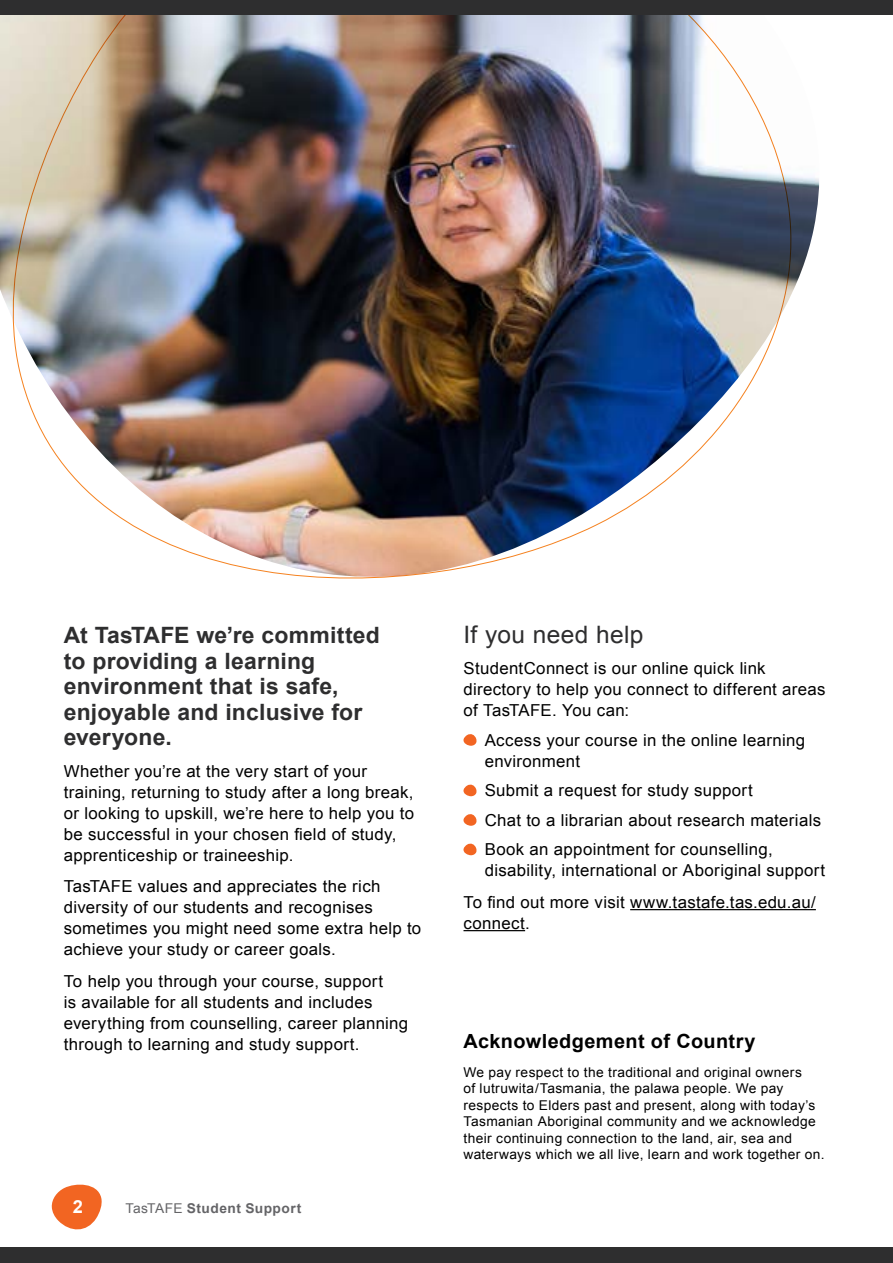
<style>
.page{position:relative;width:893px;height:1263px;background:#fff}
.page>*{position:absolute;margin:0;border:0;box-sizing:border-box;transform-origin:0 0}
.Heading_level_two_DARK_GREY{font:24px "Arial";letter-spacing:.015em;color:#2e2e2f}
.OPENING_PARAGRAPH{font:700 22.5px/25.5px "Arial";letter-spacing:.01em;color:#2e2e2f}
.BODY_COPY{font:700 19.5px "Arial";letter-spacing:.02em;color:#000}
.t1{font:700 18px "Arial";color:#fff}
.BODY_COPY-2{font:16.5px/21px "Arial";letter-spacing:.02em;color:#000}
.Heading_level_one_ORANGE{font:13.5px/16.5px "Arial";letter-spacing:.025em;color:#000}
.t2{font:700 13.5px "Arial";letter-spacing:.035em;color:#646467}
.s1{font-weight:400}
</style>
<div class="page">
<hr style="left:630px;top:909px;width:186px;height:1px;background:#000">
<hr style="left:463px;top:930px;width:62px;height:1px;background:#000">
<svg style="left:463px;top:734px;width:14px;height:12px"></svg>
<svg style="left:463px;top:784px;width:14px;height:12px"></svg>
<svg style="left:463px;top:814px;width:14px;height:12px"></svg>
<svg style="left:463px;top:843px;width:14px;height:12px"></svg>
<img style="left:0;top:14px;width:826px;height:565px">
<svg style="left:51px;top:1184px;width:51px;height:46px"></svg>
<div style="left:0;top:1247px;width:893px;height:16px;background:#2e2e2f"></div>
<div style="left:0;top:0;width:893px;height:14px;background:#2e2e2f"></div>
<p class="OPENING_PARAGRAPH" style="left:64px;top:623px;width:318px">At TasTAFE we’re committed to providing a learning environment that is safe, enjoyable and inclusive for everyone.</p>
<p class="BODY_COPY-2" style="left:64px;top:761px;width:352px">Whether you’re at the very start of your training, returning to study after a long break, or looking to upskill, we’re here to help you to be successful in your chosen field of study, apprenticeship or traineeship.</p>
<p class="BODY_COPY-2" style="left:64px;top:876px;width:359px">TasTAFE values and appreciates the rich diversity of our students and recognises sometimes you might need some extra help to achieve your study or career goals.</p>
<p class="BODY_COPY-2" style="left:64px;top:971px;width:346px">To help you through your course, support<br>is available for all students and includes everything from counselling, career planning through to learning and study support.</p>
<p class="t1" style="left:73px;top:1195px;width:12px">2</p>
<p class="t2" style="left:125px;top:1199px;width:177px"><span class="s1">TasTAFE</span> Student Support</p>
<p class="Heading_level_two_DARK_GREY" style="left:463px;top:618px;width:181px">If you need help</p>
<p class="BODY_COPY-2" style="left:463px;top:658px;width:363px">StudentConnect is our online quick link directory to help you connect to different areas of TasTAFE. You can:</p>
<p class="BODY_COPY-2" style="left:485px;top:730px;width:322px">Access your course in the online learning environment</p>
<p class="BODY_COPY-2" style="left:485px;top:780px;width:270px">Submit a request for study support</p>
<p class="BODY_COPY-2" style="left:485px;top:810px;width:338px">Chat to a librarian about research materials</p>
<p class="BODY_COPY-2" style="left:485px;top:839px;width:342px">Book an appointment for counselling, disability, international or Aboriginal support</p>
<p class="BODY_COPY-2" style="left:463px;top:892px;width:354px">To find out more visit www.tastafe.tas.edu.au/ connect.</p>
<p class="BODY_COPY" style="left:463px;top:1028px;width:294px">Acknowledgement of Country</p>
<p class="Heading_level_one_ORANGE" style="left:463px;top:1064px;width:363px">We pay respect to the traditional and original owners<br>of lutruwita/Tasmania, the palawa people. We pay respects to Elders past and present, along with today’s Tasmanian Aboriginal community and we acknowledge their continuing connection to the land, air, sea and waterways which we all live, learn and work together on.</p>
</div>
